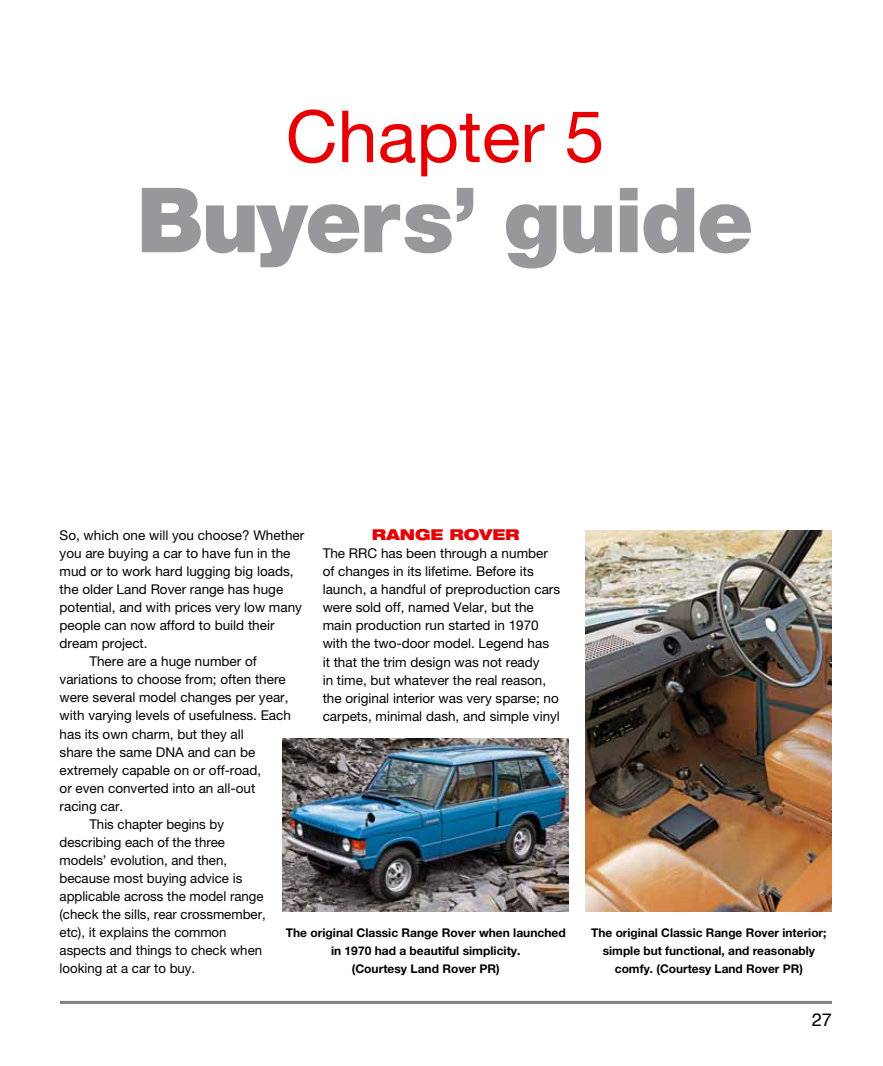
<style>
.page{position:relative;width:883px;height:1066px;background:#fff}
.page>*{position:absolute;margin:0;border:0;box-sizing:border-box;transform-origin:0 0}
.t1{font:900 90px "Helvetica Neue";letter-spacing:-.025em;color:#98989c}
.t2{font:72px "Helvetica Neue";color:#e60003}
.t3{font:18px "Helvetica";color:#000}
.t4{font:900 expanded 15px "Helvetica Neue";color:#e60003}
.t5{font:13.5px/18px "Helvetica Neue";color:#000}
.t6{font:700 12px/18px "Helvetica Neue";color:#000;text-align:center}
</style>
<div class="page">
<hr style="left:60px;top:1000px;width:771px;height:3px;background:#818084">
<img style="left:283px;top:738px;width:285px;height:173px">
<img style="left:585px;top:530px;width:246px;height:381px">
<h2 class="t2" style="left:285px;top:93px;width:320px">Chapter 5</h2>
<h1 class="t1" style="left:137px;top:166px;width:618px">Buyers’ guide</h1>
<p class="t4" style="left:372px;top:525px;width:148px">RANGE ROVER</p>
<p class="t5" style="left:322px;top:544px;width:239px">The RRC has been through a number of changes in its lifetime. Before its launch, a handful of preproduction cars were sold off, named Velar, but the main production run started in 1970 with the two-door model. Legend has<br>it that the trim design was not ready<br>in time, but whatever the real reason, the original interior was very sparse; no carpets, minimal dash, and simple vinyl</p>
<p class="t5" style="left:60px;top:526px;width:246px">So, which one will you choose? Whether</p>
<p class="t5" style="left:60px;top:544px;width:232px">you are buying a car to have fun in the</p>
<p class="t5" style="left:60px;top:562px;width:235px">mud or to work hard lugging big loads,</p>
<p class="t5" style="left:60px;top:580px;width:225px">the older Land Rover range has huge</p>
<p class="t5" style="left:60px;top:598px;width:244px">potential, and with prices very low many</p>
<p class="t5" style="left:60px;top:616px;width:216px">people can now afford to build their</p>
<p class="t5" style="left:60px;top:634px;width:90px">dream project.</p>
<p class="t5" style="left:89px;top:652px;width:169px">There are a huge number of</p>
<p class="t5" style="left:60px;top:670px;width:228px">variations to choose from; often there</p>
<p class="t5" style="left:60px;top:688px;width:230px">were several model changes per year,</p>
<p class="t5" style="left:60px;top:706px;width:233px">with varying levels of usefulness. Each</p>
<p class="t5" style="left:60px;top:724px;width:186px">has its own charm, but they all</p>
<p class="t5" style="left:60px;top:742px;width:197px">share the same DNA and can be</p>
<p class="t5" style="left:60px;top:760px;width:203px">extremely capable on or off-road,</p>
<p class="t5" style="left:60px;top:778px;width:197px">or even converted into an all-out</p>
<p class="t5" style="left:60px;top:796px;width:65px">racing car.</p>
<p class="t5" style="left:89px;top:814px;width:136px">This chapter begins by</p>
<p class="t5" style="left:60px;top:832px;width:167px">describing each of the three</p>
<p class="t5" style="left:60px;top:850px;width:169px">models’ evolution, and then,</p>
<p class="t5" style="left:60px;top:868px;width:184px">because most buying advice is</p>
<p class="t5" style="left:60px;top:886px;width:205px">applicable across the model range</p>
<p class="t5" style="left:60px;top:904px;width:208px">(check the sills, rear crossmember,</p>
<p class="t5" style="left:60px;top:922px;width:168px">etc), it explains the common</p>
<p class="t5" style="left:60px;top:940px;width:204px">aspects and things to check when</p>
<p class="t5" style="left:60px;top:958px;width:137px">looking at a car to buy.</p>
<p class="t6" style="left:286px;top:922px;width:281px">The original Classic Range Rover when launched in 1970 had a beautiful simplicity.<br>(Courtesy Land Rover PR)</p>
<p class="t6" style="left:591px;top:922px;width:237px">The original Classic Range Rover interior; simple but functional, and reasonably comfy. (Courtesy Land Rover PR)</p>
<h3 class="t3" style="left:811px;top:1006px;width:22px">27</h3>
</div>
